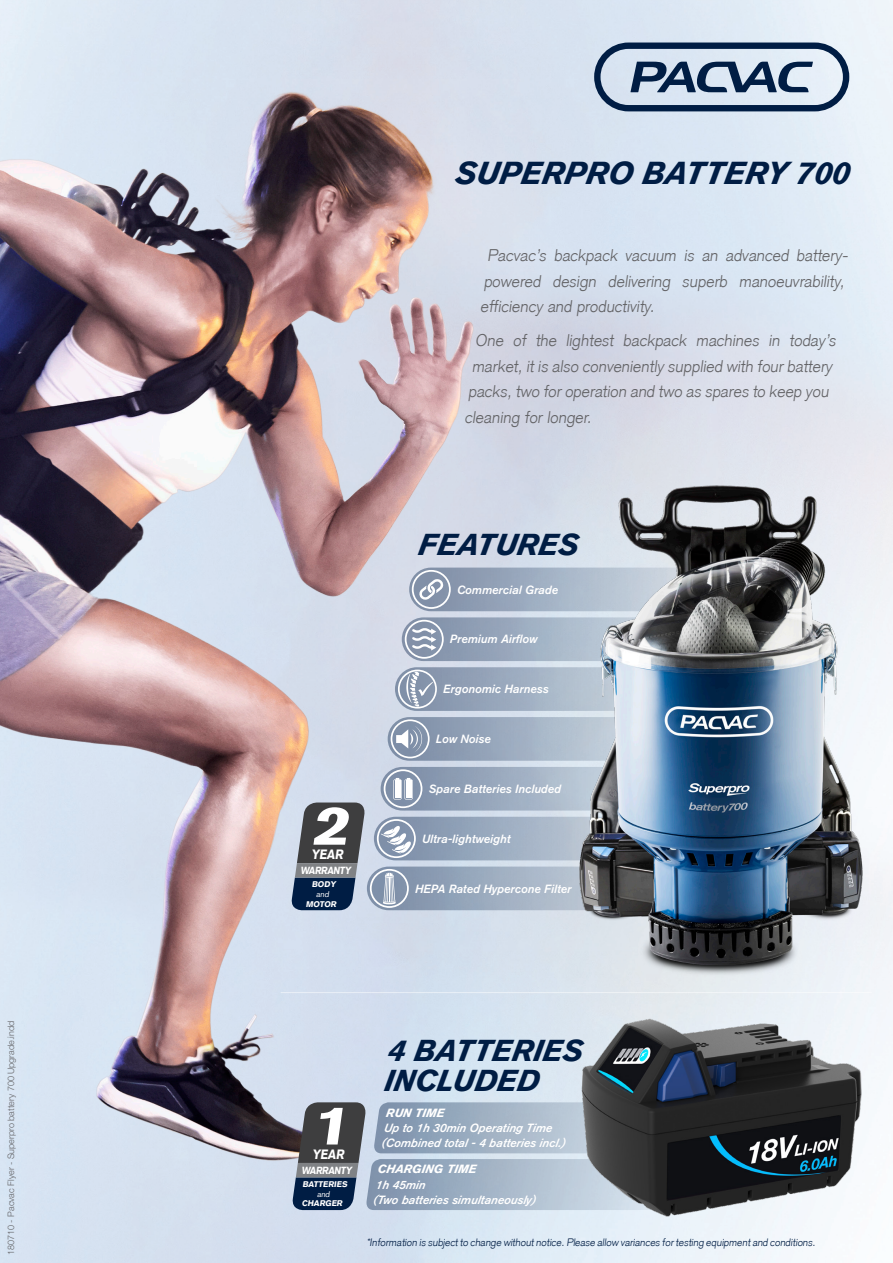
<style>
.page{position:relative;width:893px;height:1263px;background:#fff}
.page>*{position:absolute;margin:0;border:0;box-sizing:border-box;transform-origin:0 0}
.t1{font:900 53.7px "Basic Commercial LT Com";color:#fff;scale:1.26 1}
.t2{font:italic 700 31.5px "Akzidenz Grotesk BQ";color:#001d44}
.t3{font:italic 700 30px "Akzidenz Grotesk BQ";color:#001d44}
.body_black{font:300 16.5px/25.5px "Akzidenz Grotesk";color:#636366}
.t4{font:900 13.35px "Basic Commercial LT Com";color:#fff;scale:.86 1}
.body_black-2{font:italic 11.85px/15.5px "Akzidenz Grotesk BQ Med";color:#fff}
.body_black-3{font:300 10.5px "Akzidenz Grotesk";color:#001d44}
.t5{font:900 10.2px "Basic Commercial LT Com";color:#fff;scale:.88 1}
.t6{font:300 9px "Helvetica Neue LT Pro";color:#636366}
.t7{font:900 8.1px/9.8px "Basic Commercial LT Com";color:#fff;text-align:center}
.s1{font-weight:400}
.s2{font-family:"Akzidenz Grotesk BQ";font-weight:700}
</style>
<div class="page">
<img style="left:0;top:85px;width:492px;height:1178px">
<svg style="left:291px;top:1102px;width:276px;height:108px;background:#8b9aab"></svg>
<svg style="left:290px;top:767px;width:271px;height:143px;background:#96a3b5"></svg>
<svg style="left:409px;top:568px;width:152px;height:43px;background:#9aa7bb"></svg>
<svg style="left:402px;top:617px;width:159px;height:44px;background:#9caabd"></svg>
<svg style="left:395px;top:667px;width:166px;height:44px;background:#9caabe"></svg>
<svg style="left:388px;top:717px;width:173px;height:44px;background:#9baabd"></svg>
<img style="left:561px;top:482px;width:311px;height:496px">
<img style="left:567px;top:1008px;width:298px;height:212px">
<hr style="left:281px;top:992px;width:591px;height:1px;background:#fff">
<svg style="left:594px;top:43px;width:255px;height:68px;background:#90a1b6"></svg>
<p class="t6" style="left:6px;top:1255px;width:236px;rotate:-90deg">180710 - Pacvac Flyer - Superpro battery 700 Upgrade.indd</p>
<p class="t1" style="left:311px;top:793px;width:39px">2</p>
<p class="t5" style="left:300px;top:864px;width:61px">WARRANTY</p>
<p class="t7" style="left:312px;top:879px;width:27px">BODY <span class="s1">and</span></p>
<p class="t7" style="left:306px;top:899px;width:34px">MOTOR</p>
<p class="t4" style="left:311px;top:846px;width:41px">YEAR</p>
<p class="t2" style="left:455px;top:154px;width:401px">SUPERPRO BAT TERY 700</p>
<p class="body_black" style="left:480px;top:243px;width:372px;text-indent:7px">Pacvac’s backpack vacuum is an advanced battery - powered design delivering superb manoeuvrability, efficiency and productivity.</p>
<p class="body_black" style="left:475px;top:328px;width:365px">One of the lightest backpack machines in today ’s</p>
<p class="body_black" style="left:472px;top:353px;width:362px">market, it is also conveniently supplied with four battery</p>
<p class="body_black" style="left:468px;top:379px;width:365px">packs,two foroperation and two as spares to keep you</p>
<p class="body_black" style="left:465px;top:404px;width:131px">cleaning for longer.</p>
<p class="t3" style="left:418px;top:527px;width:166px">FEATURES</p>
<p class="body_black-2" style="left:457px;top:582px;width:103px">Commercial Grade</p>
<p class="body_black-2" style="left:450px;top:632px;width:89px">Premium Airflow</p>
<p class="body_black-2" style="left:443px;top:681px;width:107px">Ergonomic Harness</p>
<p class="body_black-2" style="left:436px;top:731px;width:56px">Low Noise</p>
<p class="body_black-2" style="left:429px;top:781px;width:134px">Spare Batteries Included</p>
<p class="body_black-2" style="left:422px;top:831px;width:90px">Ultra-lightweight</p>
<p class="body_black-2" style="left:415px;top:881px;width:158px">HEPA Rated Hypercone Filter</p>
<p class="t1" style="left:312px;top:1093px;width:39px">1</p>
<p class="t5" style="left:301px;top:1164px;width:61px">WARRANTY</p>
<p class="t7" style="left:302px;top:1179px;width:48px">BATTERIES <span class="s1">and<br></span>CHARGER</p>
<p class="t4" style="left:312px;top:1146px;width:41px">YEAR</p>
<p class="t3" style="left:388px;top:1033px;width:201px">4 BAT TERIES</p>
<p class="t3" style="left:384px;top:1063px;width:162px">INCLUDED</p>
<p class="body_black-2" style="left:382px;top:1105px;width:185px;text-indent:4px"><span class="s2">RUN TIME<br></span>Up to 1h 30min Operating Time (Combined total - 4 batteries incl.)</p>
<p class="body_black-2" style="left:373px;top:1161px;width:163px;text-indent:4px"><span class="s2">CHA RGIN G TIME<br></span>1h 45min<br>(Two batteries simultaneously)</p>
<p class="body_black-3" style="left:367px;top:1236px;width:452px">*Information is subjectto change withoutnotice.Please allow variances fortesting equipmentand conditions.</p>
</div>
